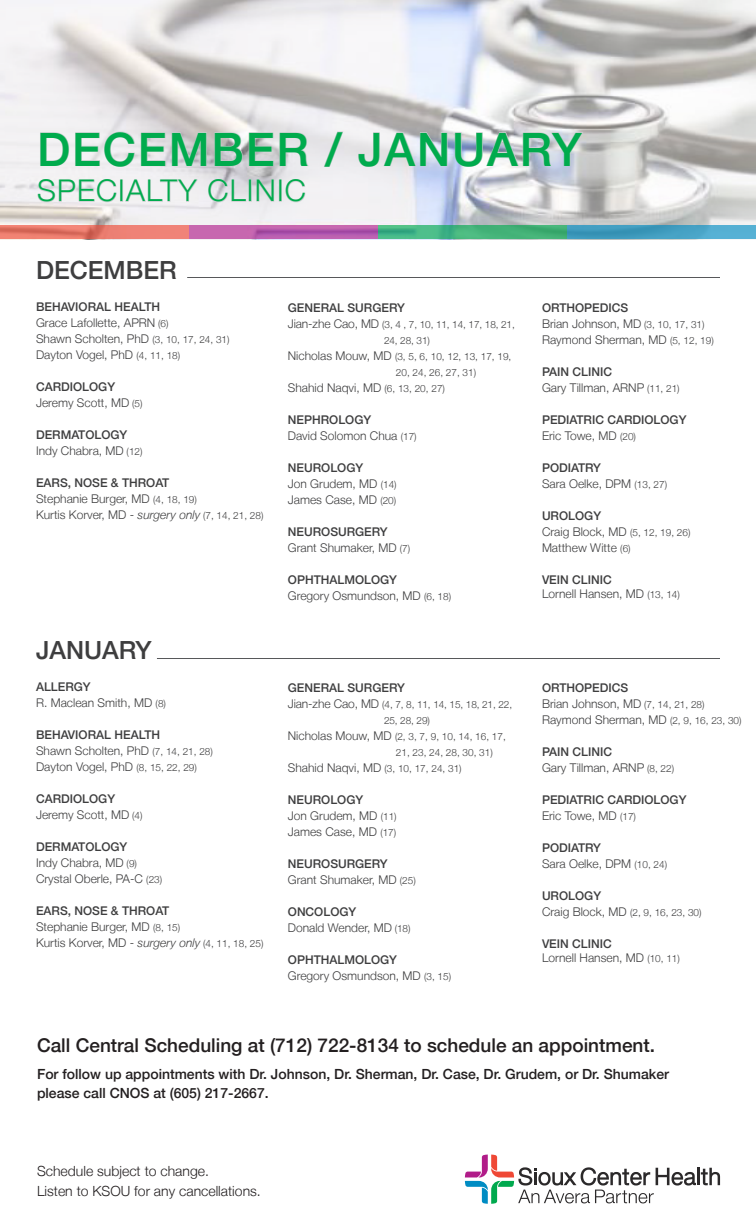
<style>
.page{position:relative;width:756px;height:1224px;background:#fff}
.page>*{position:absolute;margin:0;border:0;box-sizing:border-box;transform-origin:0 0}
.t1{font:500 46px "Helvetica Neue LT";letter-spacing:.04em;color:#00ab4d}
.t2{font:300 29.9px "Helvetica Neue LT";letter-spacing:.04em;color:#00ab4d}
.t3{font:500 25px "Helvetica Neue LT";color:#3e3e3f}
.t4{font:500 19px "Helvetica Neue LT";color:#231f20}
.t5{font:500 14px/19px "Helvetica Neue LT";color:#231f20}
.t6{font:300 14px "Helvetica Neue LT";color:#231f20}
.t7{font:300 12px "Helvetica Neue LT";color:#3e3e3f}
.t8{font:500 12px "Helvetica Neue LT";color:#3e3e3f}
.t9{font:300 10px/16px "Helvetica Neue LT";color:#3e3e3f}
.s1{font-size:10px}
.s2{font-style:italic}
.s3{font-size:12px}
</style>
<div class="page">
<img style="left:0;top:0;width:755px;height:226px">
<svg style="left:0;top:226px;width:190px;height:13px;background:#e87a6d"></svg>
<svg style="left:190px;top:226px;width:188px;height:13px;background:#bb5ead"></svg>
<svg style="left:378px;top:226px;width:190px;height:13px;background:#43b37e"></svg>
<svg style="left:568px;top:226px;width:188px;height:13px;background:#45a0c3"></svg>
<svg style="left:465px;top:1155px;width:255px;height:49px"></svg>
<svg style="left:40px;top:131px;width:167px;height:36px"></svg>
<svg style="left:214px;top:132px;width:96px;height:35px;background:#d1d0d3"></svg>
<svg style="left:323px;top:131px;width:21px;height:37px"></svg>
<svg style="left:358px;top:132px;width:90px;height:35px;background:#dcdde4"></svg>
<svg style="left:454px;top:132px;width:130px;height:35px;background:#cbcfd9"></svg>
<svg style="left:37px;top:179px;width:80px;height:24px"></svg>
<div style="left:120px;top:180px;width:3px;height:22px;border:1px solid #d1d2d4"></div>
<svg style="left:125px;top:179px;width:74px;height:24px"></svg>
<svg style="left:208px;top:179px;width:39px;height:24px"></svg>
<div style="left:249px;top:180px;width:3px;height:22px;border:1px solid #d1d2d4"></div>
<svg style="left:256px;top:179px;width:19px;height:23px"></svg>
<div style="left:279px;top:180px;width:3px;height:22px;border:1px solid #d1d2d4"></div>
<svg style="left:285px;top:179px;width:21px;height:24px"></svg>
<hr style="left:187px;top:277px;width:533px;height:1px;background:#57585a">
<hr style="left:157px;top:658px;width:563px;height:1px;background:#57585a">
<p class="t1" style="left:37px;top:122px;width:547px">DECEMBER / JANUARY</p>
<p class="t2" style="left:37px;top:173px;width:270px">SPECIALTY CLINIC</p>
<p class="t3" style="left:36px;top:256px;width:142px">DECEMBER</p>
<p class="t8" style="left:36px;top:300px;width:126px">BEHAVIORAL HEALTH</p>
<p class="t7" style="left:36px;top:316px;width:134px">Grace Lafollette, APRN <span class="s1">(6)</span></p>
<p class="t7" style="left:36px;top:332px;width:195px">Shawn Scholten, PhD <span class="s1">(3, 10, 17, 24, 31)</span></p>
<p class="t7" style="left:36px;top:348px;width:146px">Dayton Vogel, PhD <span class="s1">(4, 11, 18)</span></p>
<p class="t8" style="left:36px;top:380px;width:81px">CARDIOLOGY</p>
<p class="t7" style="left:36px;top:396px;width:108px">Jeremy Scott, MD <span class="s1">(5)</span></p>
<p class="t8" style="left:36px;top:428px;width:93px">DERMATOLOGY</p>
<p class="t7" style="left:36px;top:444px;width:108px">Indy Chabra, MD <span class="s1">(12)</span></p>
<p class="t8" style="left:36px;top:476px;width:135px">EARS, NOSE &amp; THROAT</p>
<p class="t7" style="left:36px;top:492px;width:162px">Stephanie Burger, MD <span class="s1">(4, 18, 19)</span></p>
<p class="t7" style="left:36px;top:508px;width:229px">Kurtis Korver, MD - <span class="s2">surgery only</span> <span class="s1">(7, 14, 21, 28)</span></p>
<p class="t3" style="left:36px;top:635px;width:117px">JANUARY</p>
<p class="t8" style="left:36px;top:680px;width:56px">ALLERGY</p>
<p class="t7" style="left:36px;top:696px;width:131px">R. Maclean Smith, MD <span class="s1">(8)</span></p>
<p class="t8" style="left:36px;top:728px;width:126px">BEHAVIORAL HEALTH</p>
<p class="t7" style="left:36px;top:744px;width:178px">Shawn Scholten, PhD <span class="s1">(7, 14, 21, 28)</span></p>
<p class="t7" style="left:36px;top:760px;width:162px">Dayton Vogel, PhD <span class="s1">(8, 15, 22, 29)</span></p>
<p class="t8" style="left:36px;top:792px;width:81px">CARDIOLOGY</p>
<p class="t7" style="left:36px;top:808px;width:108px">Jeremy Scott, MD <span class="s1">(4)</span></p>
<p class="t8" style="left:36px;top:840px;width:93px">DERMATOLOGY</p>
<p class="t7" style="left:36px;top:856px;width:102px">Indy Chabra, MD <span class="s1">(9)</span></p>
<p class="t7" style="left:36px;top:872px;width:128px">Crystal Oberle, PA-C <span class="s1">(23)</span></p>
<p class="t8" style="left:36px;top:904px;width:135px">EARS, NOSE &amp; THROAT</p>
<p class="t7" style="left:36px;top:920px;width:146px">Stephanie Burger, MD <span class="s1">(8, 15)</span></p>
<p class="t7" style="left:36px;top:936px;width:229px">Kurtis Korver, MD - <span class="s2">surgery only</span> <span class="s1">(4, 11, 18, 25)</span></p>
<p class="t8" style="left:288px;top:300px;width:118px">GENERAL SURGERY</p>
<p class="t9" style="left:384px;top:316px;width:132px;text-indent:-96px"><span class="s3">Jian-zhe Cao, MD</span> (3, 4 , 7, 10, 11, 14, 17, 18, 21,<br>24, 28, 31)</p>
<p class="t9" style="left:396px;top:348px;width:117px;text-indent:-108px"><span class="s3">Nicholas Mouw, MD</span> (3, 5, 6, 10, 12, 13, 17, 19,<br>20, 24, 26, 27, 31)</p>
<p class="t7" style="left:288px;top:380px;width:159px">Shahid Naqvi, MD <span class="s1">(6, 13, 20, 27)</span></p>
<p class="t8" style="left:288px;top:412px;width:85px">NEPHROLOGY</p>
<p class="t7" style="left:288px;top:428px;width:130px">David Solomon Chua <span class="s1">(17)</span></p>
<p class="t8" style="left:288px;top:460px;width:77px">NEUROLOGY</p>
<p class="t7" style="left:288px;top:476px;width:110px">Jon Grudem, MD <span class="s1">(14)</span></p>
<p class="t7" style="left:288px;top:492px;width:110px">James Case, MD <span class="s1">(20)</span></p>
<p class="t8" style="left:288px;top:524px;width:101px">NEUROSURGERY</p>
<p class="t7" style="left:288px;top:540px;width:124px">Grant Shumaker, MD <span class="s1">(7)</span></p>
<p class="t8" style="left:288px;top:572px;width:111px">OPHTHALMOLOGY</p>
<p class="t7" style="left:288px;top:588px;width:165px">Gregory Osmundson, MD <span class="s1">(6, 18)</span></p>
<p class="t8" style="left:288px;top:680px;width:118px">GENERAL SURGERY</p>
<p class="t9" style="left:384px;top:696px;width:130px;text-indent:-96px"><span class="s3">Jian-zhe Cao, MD</span> (4, 7, 8, 11, 14, 15, 18, 21, 22,<br>25, 28, 29)</p>
<p class="t9" style="left:396px;top:728px;width:111px;text-indent:-108px"><span class="s3">Nicholas Mouw, MD</span> (2, 3, 7, 9, 10, 14, 16, 17,<br>21, 23, 24, 28, 30, 31)</p>
<p class="t9" style="left:288px;top:760px;width:175px"><span class="s3">Shahid Naqvi, MD</span> (3, 10, 17, 24, 31)</p>
<p class="t8" style="left:288px;top:792px;width:77px">NEUROLOGY</p>
<p class="t7" style="left:288px;top:808px;width:110px">Jon Grudem, MD <span class="s1">(11)</span></p>
<p class="t7" style="left:288px;top:824px;width:110px">James Case, MD <span class="s1">(17)</span></p>
<p class="t8" style="left:288px;top:856px;width:101px">NEUROSURGERY</p>
<p class="t7" style="left:288px;top:872px;width:129px">Grant Shumaker, MD <span class="s1">(25)</span></p>
<p class="t8" style="left:288px;top:904px;width:70px">ONCOLOGY</p>
<p class="t7" style="left:288px;top:920px;width:124px">Donald Wender, MD <span class="s1">(18)</span></p>
<p class="t8" style="left:288px;top:952px;width:111px">OPHTHALMOLOGY</p>
<p class="t7" style="left:288px;top:968px;width:165px">Gregory Osmundson, MD <span class="s1">(3, 15)</span></p>
<p class="t8" style="left:542px;top:300px;width:88px">ORTHOPEDICS</p>
<p class="t7" style="left:542px;top:316px;width:164px">Brian Johnson, MD <span class="s1">(3, 10, 17, 31)</span></p>
<p class="t7" style="left:542px;top:332px;width:173px">Raymond Sherman, MD <span class="s1">(5, 12, 19)</span></p>
<p class="t8" style="left:542px;top:364px;width:72px">PAIN CLINIC</p>
<p class="t7" style="left:542px;top:380px;width:139px">Gary Tillman, ARNP <span class="s1">(11, 21)</span></p>
<p class="t8" style="left:542px;top:412px;width:146px">PEDIATRIC CARDIOLOGY</p>
<p class="t7" style="left:542px;top:428px;width:95px">Eric Towe, MD <span class="s1">(20)</span></p>
<p class="t8" style="left:542px;top:460px;width:60px">PODIATRY</p>
<p class="t7" style="left:542px;top:476px;width:127px">Sara Oelke, DPM <span class="s1">(13, 27)</span></p>
<p class="t8" style="left:542px;top:508px;width:61px">UROLOGY</p>
<p class="t7" style="left:542px;top:524px;width:150px">Craig Block, MD <span class="s1">(5, 12, 19, 26)</span></p>
<p class="t7" style="left:542px;top:540px;width:90px">Matthew Witte <span class="s1">(6)</span></p>
<p class="t8" style="left:542px;top:572px;width:71px">VEIN CLINIC</p>
<p class="t7" style="left:542px;top:587px;width:139px">Lornell Hansen, MD <span class="s1">(13, 14)</span></p>
<p class="t8" style="left:542px;top:680px;width:88px">ORTHOPEDICS</p>
<p class="t7" style="left:542px;top:696px;width:164px">Brian Johnson, MD <span class="s1">(7, 14, 21, 28)</span></p>
<p class="t7" style="left:542px;top:712px;width:201px">Raymond Sherman, MD <span class="s1">(2, 9, 16, 23, 30)</span></p>
<p class="t8" style="left:542px;top:744px;width:72px">PAIN CLINIC</p>
<p class="t7" style="left:542px;top:760px;width:134px">Gary Tillman, ARNP <span class="s1">(8, 22)</span></p>
<p class="t8" style="left:542px;top:792px;width:146px">PEDIATRIC CARDIOLOGY</p>
<p class="t7" style="left:542px;top:808px;width:95px">Eric Towe, MD <span class="s1">(17)</span></p>
<p class="t8" style="left:542px;top:840px;width:60px">PODIATRY</p>
<p class="t7" style="left:542px;top:856px;width:127px">Sara Oelke, DPM <span class="s1">(10, 24)</span></p>
<p class="t8" style="left:542px;top:888px;width:61px">UROLOGY</p>
<p class="t9" style="left:542px;top:904px;width:161px"><span class="s3">Craig Block, MD</span> (2, 9, 16, 23, 30)</p>
<p class="t8" style="left:542px;top:936px;width:71px">VEIN CLINIC</p>
<p class="t7" style="left:542px;top:951px;width:139px">Lornell Hansen, MD <span class="s1">(10, 11)</span></p>
<p class="t4" style="left:37px;top:1034px;width:620px">Call Central Scheduling at (712) 722-8134 to schedule an appointment.</p>
<p class="t5" style="left:37px;top:1065px;width:634px">For follow up appointments with Dr. Johnson, Dr. Sherman, Dr. Case, Dr. Grudem, or Dr. Shumaker please call CNOS at (605) 217-2667.</p>
<p class="t6" style="left:37px;top:1163px;width:173px">Schedule subject to change.</p>
<p class="t6" style="left:37px;top:1183px;width:225px">Listen to KSOU for any cancellations.</p>
</div>
